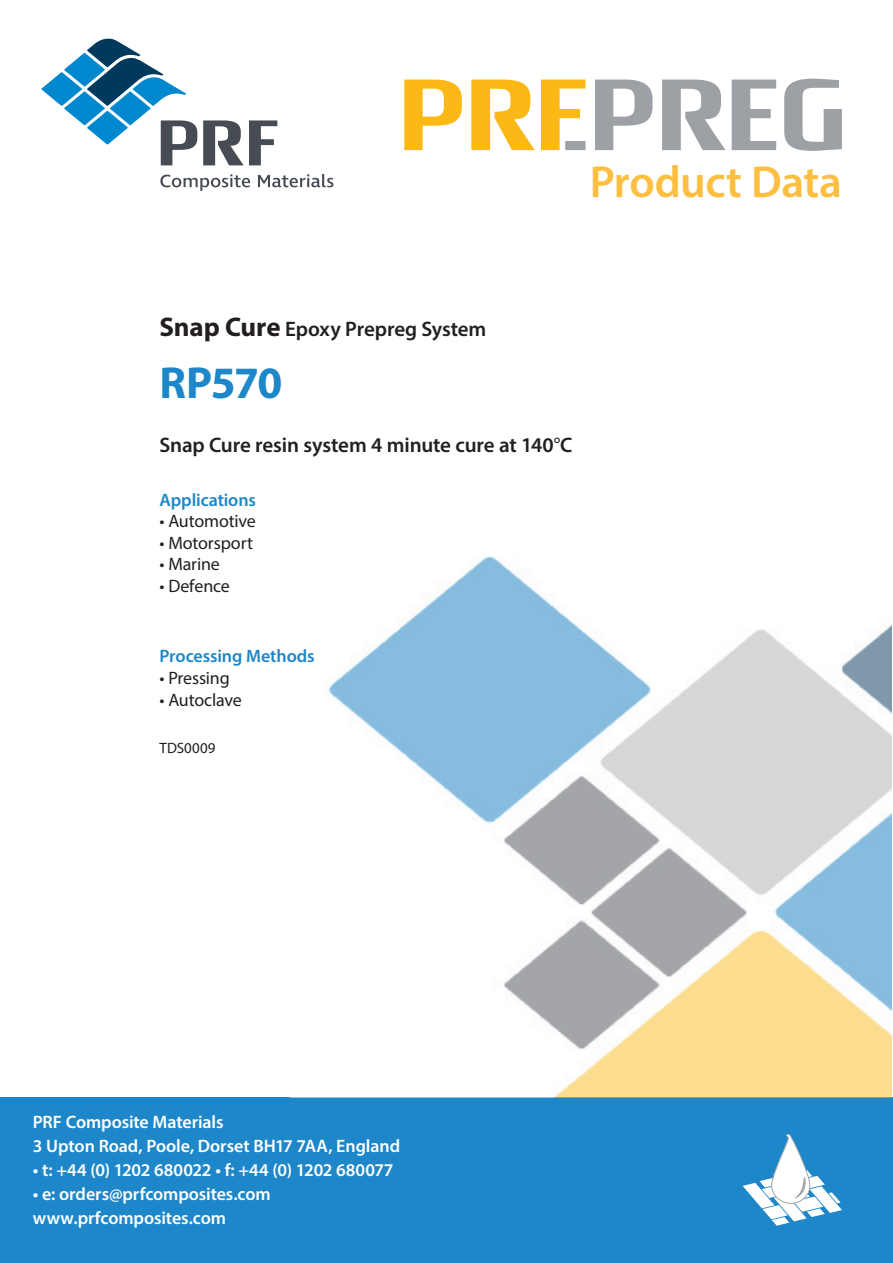
<style>
.page{position:relative;width:893px;height:1263px;background:#fff}
.page>*{position:absolute;margin:0;border:0;box-sizing:border-box;transform-origin:0 0}
.t1{font:600 45px "Myriad Pro";letter-spacing:-.01em;color:#febe3f}
.t2{font:700 45px "Myriad Pro";letter-spacing:-.035em;color:#1d87c9}
.t3{font:600 21px "Myriad Pro";letter-spacing:-.01em;color:#231f20}
.t4{font:600 18px/24px "Myriad Pro";letter-spacing:-.005em;color:#fff}
.t5{font:18px "Myriad Pro";letter-spacing:-.01em;color:#231f20}
.t6{font:600 18px "Myriad Pro";letter-spacing:-.005em;color:#1d87c9}
.t7{font:15px "Myriad Pro";letter-spacing:.005em;color:#231f20}
.s1{font-weight:700;font-size:27px}
.s2{font-weight:400}
</style>
<div class="page">
<div style="left:0;top:1097px;width:893px;height:166px;background:#1d87c9"></div>
<img style="left:328px;top:556px;width:564px;height:541px">
<svg style="left:743px;top:1134px;width:99px;height:92px"></svg>
<svg style="left:160px;top:174px;width:90px;height:17px"></svg>
<svg style="left:258px;top:174px;width:75px;height:13px"></svg>
<svg style="left:203px;top:120px;width:74px;height:45px"></svg>
<svg style="left:41px;top:39px;width:156px;height:126px"></svg>
<svg style="left:404px;top:80px;width:131px;height:70px"></svg>
<svg style="left:595px;top:79px;width:247px;height:72px"></svg>
<svg style="left:541px;top:80px;width:44px;height:70px"></svg>
<div style="left:565px;top:141px;width:20px;height:9px;background:#9da0a4"></div>
<h1 class="t1" style="left:590px;top:153px;width:254px">Product Data</h1>
<p class="t3" style="left:159px;top:316px;width:328px"><span class="s1">Snap Cure</span> Epoxy Prepreg System</p>
<h1 class="t2" style="left:159px;top:353px;width:125px">RP570</h1>
<p class="t3" style="left:159px;top:431px;width:415px">Snap Cure resin system 4 minute cure at 140<span class="s2">°</span>C</p>
<p class="t6" style="left:159px;top:488px;width:98px">Applications</p>
<p class="t5" style="left:159px;top:510px;width:98px">• Automotive</p>
<p class="t5" style="left:159px;top:532px;width:95px">• Motorsport</p>
<p class="t5" style="left:159px;top:553px;width:62px">• Marine</p>
<p class="t5" style="left:159px;top:575px;width:72px">• Defence</p>
<p class="t6" style="left:159px;top:645px;width:157px">Processing Methods</p>
<p class="t5" style="left:159px;top:667px;width:72px">• Pressing</p>
<p class="t5" style="left:159px;top:688px;width:84px">• Autoclave</p>
<p class="t7" style="left:159px;top:739px;width:58px">TDS0009</p>
<p class="t4" style="left:33px;top:1109px;width:369px">PRF Composite Materials<br>3 Upton Road, Poole, Dorset BH17 7AA, England</p>
<p class="t4" style="left:33px;top:1157px;width:362px">• t: +44 (0) 1202 680022 • f: +44 (0) 1202 680077</p>
<p class="t4" style="left:33px;top:1181px;width:239px">• e: orders@prfcomposites.com www.prfcomposites.com</p>
</div>
